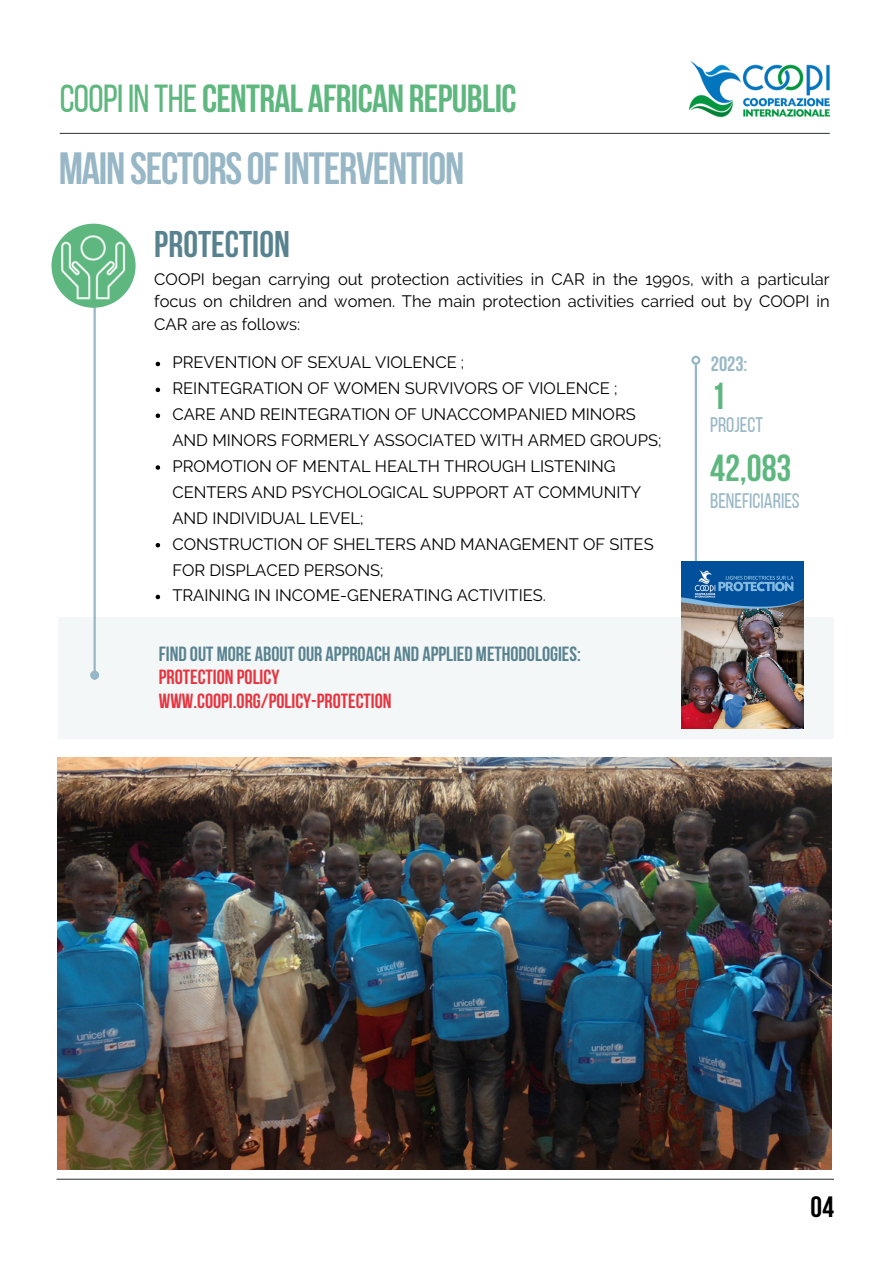
<style>
.page{position:relative;width:894px;height:1264px;background:#fff}
.page>*{position:absolute;margin:0;border:0;box-sizing:border-box;transform-origin:0 0}
.t1{font:700 45px "Bebas Neue";letter-spacing:-.025em;color:#98b7c6}
.t2{font:700 39px "Bebas Neue";letter-spacing:-.015em;color:#5db77e}
.t3{font:700 37.5px "Bebas Neue";color:#5db77e}
.t4{font:700 37.05px "Bebas Neue";color:#58828f}
.t5{font:700 29.25px "Bebas Neue";color:#000}
.t6{font:21px "Bebas Neue";color:#98b7c6}
.t7{font:700 20.7px "Bebas Neue";color:#98b7c6}
.t8{font:700 20.4px "Bebas Neue";color:#58828f}
.t9{font:700 20.4px "Bebas Neue";color:#e7343f}
.t10{font:16.5px/25.8px "Raleway";color:#000}
.s1{font-weight:400}
</style>
<div class="page">
<hr style="left:56px;top:1178px;width:777px;height:1px;background:#414747">
<div style="left:59px;top:617px;width:774px;height:121px;background:#f3f7f8"></div>
<svg style="left:155px;top:362px;width:5px;height:4px"></svg>
<svg style="left:155px;top:387px;width:5px;height:5px"></svg>
<svg style="left:155px;top:413px;width:5px;height:5px"></svg>
<svg style="left:155px;top:465px;width:5px;height:5px"></svg>
<svg style="left:155px;top:543px;width:5px;height:4px"></svg>
<svg style="left:155px;top:594px;width:5px;height:5px"></svg>
<hr style="left:93px;top:305px;width:3px;height:366px;background:#98b7c6">
<div style="left:91px;top:671px;width:7px;height:7px;background:#98b7c6;border-radius:50%"></div>
<div style="left:90px;top:670px;width:9px;height:9px;border:2px solid #98b7c6;border-radius:50%"></div>
<div style="left:51px;top:224px;width:84px;height:84px;background:#5db77e;border-radius:50%"></div>
<img style="left:689px;top:62px;width:140px;height:56px">
<hr style="left:60px;top:133px;width:769px;height:1px;background:#414747">
<hr style="left:694px;top:364px;width:2px;height:218px;background:#98b7c6">
<div style="left:691px;top:356px;width:9px;height:9px;border:2px solid #98b7c6;border-radius:50%"></div>
<img style="left:681px;top:561px;width:122px;height:167px">
<img style="left:57px;top:757px;width:774px;height:412px">
<img style="left:57px;top:226px;width:78px;height:75px">
<p class="t2" style="left:60px;top:83px;width:458px"><span class="s1">COOPI IN THE</span>CENTRAL AFRICAN REPUBLIC</p>
<p class="t1" style="left:59px;top:150px;width:407px">MAINSECTORSOFINTERVENTION</p>
<h6 class="t4" style="left:154px;top:229px;width:137px">PROTECTION</h6>
<p class="t10" style="left:154px;top:268px;width:676px;line-height:22.5px;text-align:justify">COOPI began carrying out protection activities in CAR in the 1990s, with a particular focus on children and women. The main protection activities carried out by COOPI in CAR are as follows:</p>
<p class="t10" style="left:172px;top:350px;width:293px">PREVENTION OF SEXUAL VIOLENCE ;</p>
<h3 class="t10" style="left:172px;top:375px;width:446px">REINTEGRATION OF WOMEN SURVIVORS OF VIOLENCE ;</h3>
<h1 class="t10" style="left:172px;top:401px;width:490px">CARE AND REINTEGRATION OF UNACCOMPANIED MINORS<br>AND MINORS FORMERLY ASSOCIATED WITH ARMED GROUPS;</h1>
<p class="t10" style="left:172px;top:453px;width:470px">PROMOTION OF MENTAL HEALTH THROUGH LISTENING<br>CENTERS AND PSYCHOLOGICAL SUPPORT AT COMMUNITY<br>AND INDIVIDUAL LEVEL;</p>
<h2 class="t10" style="left:172px;top:531px;width:482px">CONSTRUCTION OF SHELTERS AND MANAGEMENT OF SITES<br>FOR DISPLACED PERSONS;</h2>
<p class="t10" style="left:172px;top:582px;width:375px">TRAINING IN INCOME-GENERATING ACTIVITIES.</p>
<p class="t8" style="left:159px;top:645px;width:423px">FIND OUT MORE ABOUTOUR APPROACH AND APPLIED METHODOLOGIES:</p>
<p class="t9" style="left:159px;top:669px;width:122px">PROTECTION POLICY</p>
<p class="t9" style="left:159px;top:692px;width:234px">WWW.COOPI.ORG/POLICY-PROTECTION</p>
<p class="t7" style="left:710px;top:355px;width:38px">2023:</p>
<p class="t3" style="left:711px;top:380px;width:16px">1</p>
<p class="t6" style="left:710px;top:416px;width:54px">PROJECT</p>
<h4 class="t3" style="left:710px;top:453px;width:83px">42,083</h4>
<p class="t6" style="left:710px;top:492px;width:91px">BENEFICIARIES</p>
<p class="t5" style="left:810px;top:1194px;width:25px">04</p>
</div>
